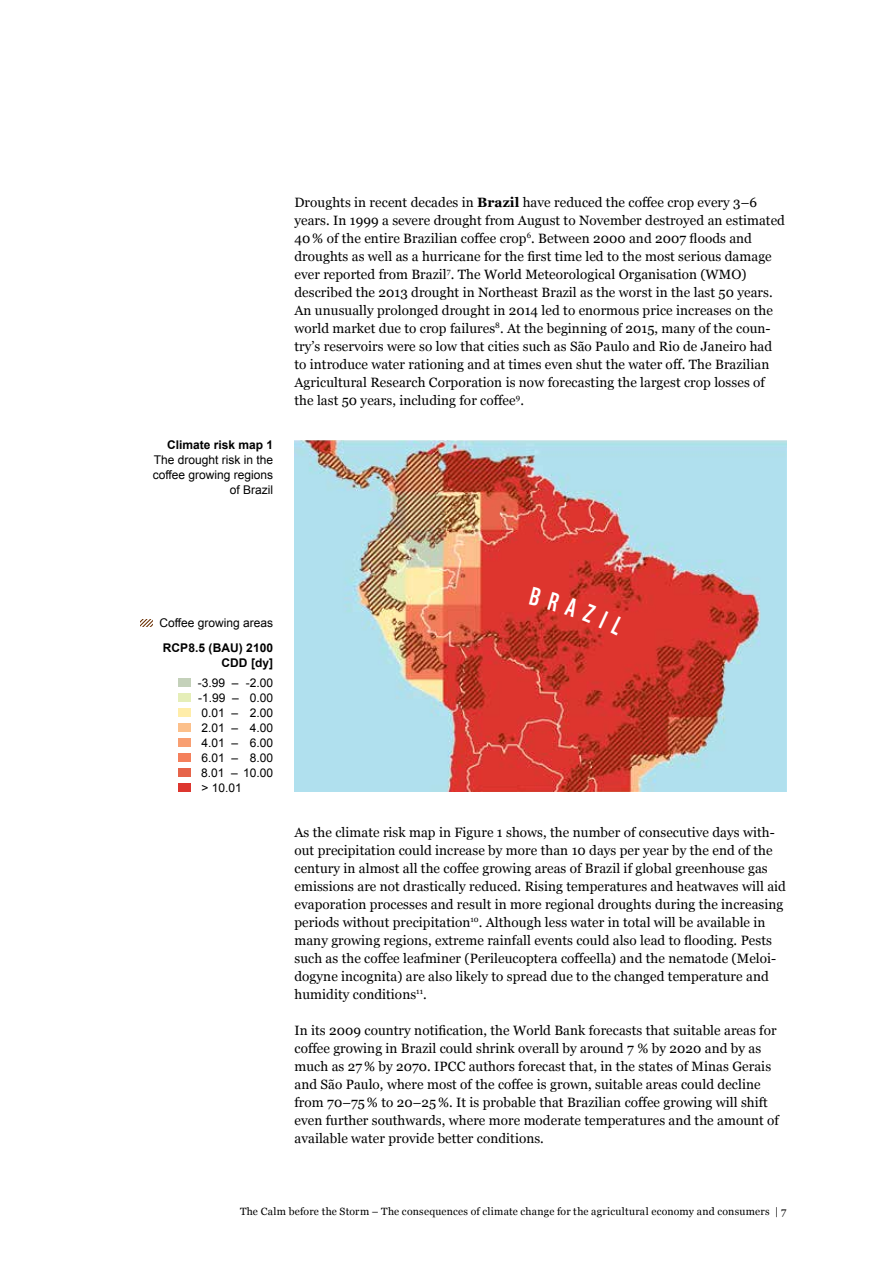
<style>
.page{position:relative;width:893px;height:1263px;background:#fff}
.page>*{position:absolute;margin:0;border:0;box-sizing:border-box;transform-origin:0 0}
.t1{font:13.5px/18px "Georgia";letter-spacing:.005em;color:#000}
.t2{font:12px/15px "Arial";color:#000;text-align:right}
.t3{font:700 12px/15px "Arial";letter-spacing:.005em;color:#000;text-align:right}
.t4{font:10.5px "Georgia";letter-spacing:.025em;color:#000}
.s1{font-weight:700}
</style>
<div class="page">
<svg style="left:140px;top:619px;width:13px;height:8px"></svg>
<div style="left:179px;top:678px;width:12px;height:9px;background:#c4d1ba"></div>
<div style="left:179px;top:693px;width:12px;height:9px;background:#e5eeb8"></div>
<div style="left:179px;top:708px;width:12px;height:9px;background:#ffeda9"></div>
<div style="left:179px;top:723px;width:12px;height:9px;background:#fcc08b"></div>
<div style="left:179px;top:738px;width:12px;height:9px;background:#f89f72"></div>
<div style="left:179px;top:753px;width:12px;height:9px;background:#f4805c"></div>
<div style="left:179px;top:768px;width:12px;height:9px;background:#e6644a"></div>
<div style="left:179px;top:783px;width:12px;height:9px;background:#dd362f"></div>
<img style="left:294px;top:441px;width:493px;height:351px">
<svg style="left:529px;top:587px;width:96px;height:49px;background:#d5342b"></svg>
<p class="t3" style="left:167px;top:438px;width:108px">Climate risk map 1</p>
<p class="t2" style="left:153px;top:453px;width:122px">The drought risk in the coffee growing regions of Brazil</p>
<p class="t1" style="left:294px;top:192px;width:492px">Droughts in recent decades in <span class="s1">Brazil</span> have reduced the coffee crop every 3–6 years. In 1999 a severe drought from August to November destroyed an estimated 40% of the entire Brazilian coffee crop<sup>6</sup>. Between 2000 and 2007 floods and droughts as well as a hurricane for the first time led to the most serious damage ever reported from Brazil<sup>7</sup>. The World Meteorological Organisation (WMO) described the 2013 drought in Northeast Brazil as the worst in the last 50 years.<br>An unusually prolonged drought in 2014 led to enormous price increases on the world market due to crop failures<sup>8</sup>. At the beginning of 2015, many of the coun&shy;try’s reservoirs were so low that cities such as São Paulo and Rio de Janeiro had to introduce water rationing and at times even shut the water off. The Brazilian Agricultural Research Corporation is now forecasting the largest crop losses of the last 50 years, including for coffee<sup>9</sup>.</p>
<p class="t2" style="left:159px;top:615px;width:115px">Coffee growing areas</p>
<p class="t3" style="left:163px;top:641px;width:112px">RCP8.5 (BAU) 2100<br>CDD [dy]</p>
<p class="t2" style="left:198px;top:675px;width:77px;text-align:justify">-3.99 – -2.00 -1.99 – 0.00<br>0.01 – 2.00<br>2.01 – 4.00<br>4.01 – 6.00<br>6.01 – 8.00<br>8.01 – 10.00 &gt; 10.01</p>
<p class="t1" style="left:294px;top:822px;width:493px">As the climate risk map in Figure 1 shows, the number of consecutive days with&shy;out precipitation could increase by more than 10 days per year by the end of the century in almost all the coffee growing areas of Brazil if global greenhouse gas emissions are not drastically reduced. Rising temperatures and heatwaves will aid evaporation processes and result in more regional droughts during the increasing periods without precipitation<sup>10</sup>. Although less water in total will be available in many growing regions, extreme rainfall events could also lead to flooding. Pests such as the coffee leafminer (Perileucoptera coffeella) and the nematode (Meloi&shy;dogyne incognita) are also likely to spread due to the changed temperature and humidity conditions<sup>11</sup>.</p>
<p class="t1" style="left:294px;top:1020px;width:486px">In its 2009 country notification, the World Bank forecasts that suitable areas for coffee growing in Brazil could shrink overall by around 7 % by 2020 and by as much as 27% by 2070. IPCC authors forecast that, in the states of Minas Gerais and São Paulo, where most of the coffee is grown, suitable areas could decline from 70–75% to 20–25%. It is probable that Brazilian coffee growing will shift even further southwards, where more moderate temperatures and the amount of available water provide better conditions.</p>
<p class="t4" style="left:240px;top:1203px;width:548px">The Calm before the Storm – The consequences of climate change for the agricultural economy and consumers | 7</p>
</div>
